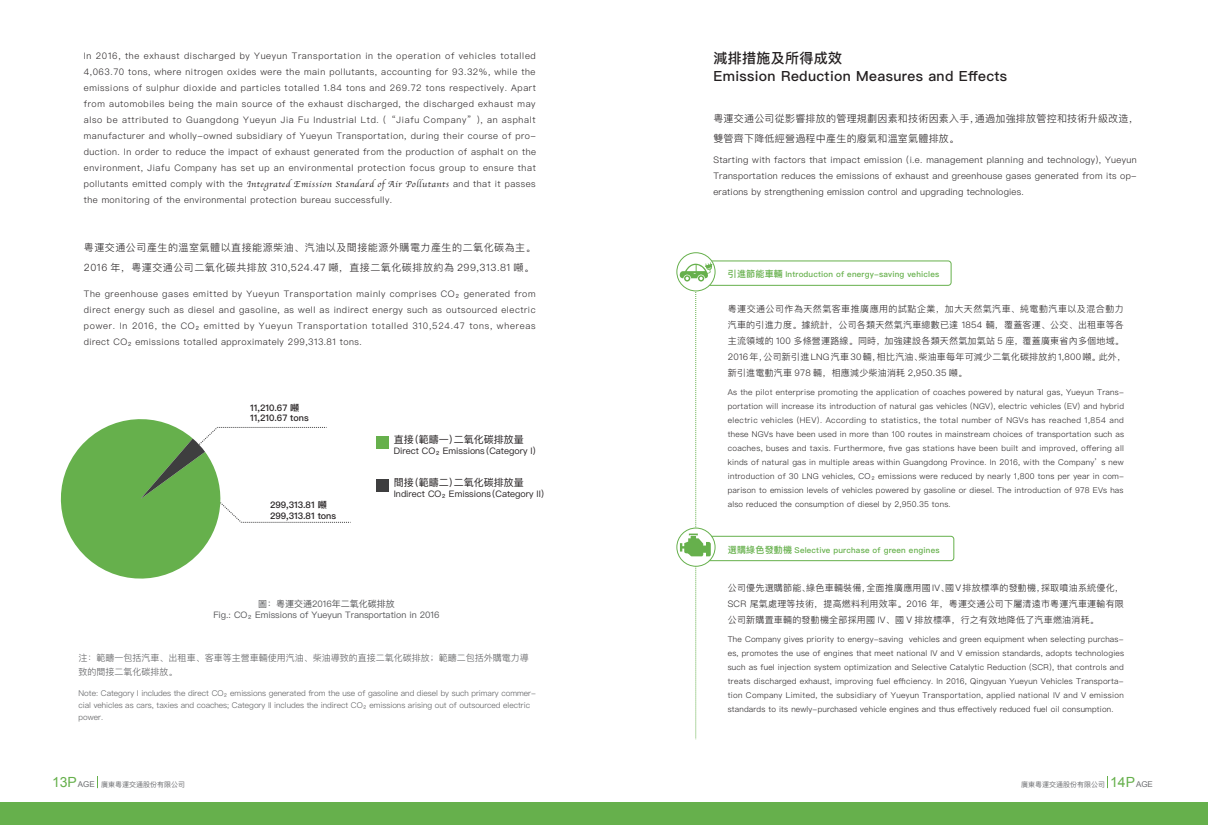
<style>
.page{position:relative;width:1208px;height:825px;background:#fff}
.page>*{position:absolute;margin:0;border:0;box-sizing:border-box;transform-origin:0 0}
.t1{font:500 14px/18px "Ping Fang SC";letter-spacing:.025em;color:#231f20}
.t2{font:300 10px/20px "Ping Fang SC";letter-spacing:.05em;color:#231f20}
.t3{font:300 10px/20px "Ping Fang SC";letter-spacing:.025em;color:#231f20}
.t4{font:10px "Ping Fang SC";color:#231f20}
.t5{font:300 9px/16px "Ping Fang SC";letter-spacing:.025em;color:#231f20;text-align:justify}
.t6{font:9px/10.8px "Ping Fang SC";color:#57585a;text-align:center}
.t7{font:300 9px/14px "Ping Fang SC";color:#57585a}
.t8{font:9px "Ping Fang SC";color:#231f20}
.t9{font:500 9px/10.8px "Ping Fang SC";color:#231f20}
.t10{font:300 8px/14px "Ping Fang SC";letter-spacing:.025em;color:#231f20;text-align:justify}
.t11{font:300 8px/12px "Ping Fang SC";color:#57585a}
.t12{font:500 8px "Ping Fang SC";letter-spacing:.025em;color:#66b04c}
.t13{font:7px "Ping Fang SC";color:#6c6d70}
.s1{font-family:"Apple Chancery";font-weight:400}
.s2{font-size:9px}
.s3{font-family:"Arial";font-size:14px;color:#66b04c}
.s4{font-family:"Arial";font-size:8px}
</style>
<div class="page">
<div style="left:0;top:802px;width:1208px;height:23px;background:#66b04c"></div>
<div style="left:695px;top:260px;width:256px;height:26px;border:1px solid #66b04c;border-radius:3px"></div>
<div style="left:677px;top:253px;width:38px;height:38px;background:#fff;border-radius:50%"></div>
<div style="left:676px;top:252px;width:39px;height:39px;border:1px solid #66b04c;border-radius:50%"></div>
<div style="left:695px;top:536px;width:259px;height:25px;border:1px solid #66b04c;border-radius:3px"></div>
<div style="left:676px;top:527px;width:39px;height:40px;border:1px solid #66b04c;border-radius:50%"></div>
<svg style="left:678px;top:262px;width:34px;height:478px"></svg>
<svg style="left:60px;top:419px;width:291px;height:160px"></svg>
<div style="left:376px;top:479px;width:13px;height:13px;background:#3e3e3f"></div>
<div style="left:376px;top:436px;width:13px;height:13px;background:#66b04c"></div>
<p class="t5" style="left:84px;top:47px;width:454px">In 2016, the exhaust discharged by Yueyun Transportation in the operation of vehicles totalled 4,063.70 tons, where nitrogen oxides were the main pollutants, accounting for 93.32%, while the emissions of sulphur dioxide and particles totalled 1.84 tons and 269.72 tons respectively. Apart from automobiles being the main source of the exhaust discharged, the discharged exhaust may also be attributed to Guangdong Yueyun Jia Fu Industrial Ltd. ( “Jiafu Company” ), an asphalt manufacturer and wholly-owned subsidiary of Yueyun Transportation, during their course of pro&shy;duction. In order to reduce the impact of exhaust generated from the production of asphalt on the environment, Jiafu Company has set up an environmental protection focus group to ensure that pollutants emitted comply with the <span class="s1">Integrated Emission Standard of Air Pollutants</span> and that it passes the monitoring of the environmental protection bureau successfully.</p>
<p class="t2" style="left:84px;top:237px;width:453px">粵運交通公司產生的溫室氣體以直接能源柴油、汽油以及間接能源外購電力產生的二氧化碳為主。<br>2016 年，粵運交通公司二氧化碳共排放 310,524.47 噸，直接二氧化碳排放約為 299,313.81 噸。</p>
<p class="t5" style="left:84px;top:285px;width:453px">The greenhouse gases emitted by Yueyun Transportation mainly comprises CO₂ generated from direct energy such as diesel and gasoline, as well as indirect energy such as outsourced electric power. In 2016, the CO₂ emitted by Yueyun Transportation totalled 310,524.47 tons, whereas direct CO₂ emissions totalled approximately 299,313.81 tons.</p>
<p class="t9" style="left:250px;top:402px;width:60px">11,210.67 噸<br>11,210.67 tons</p>
<p class="t9" style="left:270px;top:499px;width:68px">299,313.81 噸<br>299,313.81 tons</p>
<p class="t4" style="left:394px;top:433px;width:131px">直接（範疇一）二氧化碳排放量</p>
<p class="t8" style="left:394px;top:445px;width:149px">Direct CO₂ Emissions（Category I）</p>
<p class="t4" style="left:394px;top:476px;width:131px">間接（範疇二）二氧化碳排放量</p>
<p class="t8" style="left:394px;top:488px;width:157px">Indirect CO₂ Emissions（Category II）</p>
<p class="t6" style="left:213px;top:599px;width:228px">圖：粵運交通2016年二氧化碳排放<br>Fig.: CO₂ Emissions of Yueyun Transportation in 2016</p>
<p class="t7" style="left:79px;top:651px;width:452px">注：範疇一包括汽車、出租車、客車等主營車輛使用汽油、柴油導致的直接二氧化碳排放；範疇二包括外購電力導致的間接二氧化碳排放。</p>
<p class="t11" style="left:79px;top:687px;width:459px">Note: Category I includes the direct CO₂ emissions generated from the use of gasoline and diesel by such primary commer&shy;cial vehicles as cars, taxies and coaches; Category II includes the indirect CO₂ emissions arising out of outsourced electric power.</p>
<h1 class="t1" style="left:713px;top:49px;width:295px">減排措施及所得成效<br>Emission Reduction Measures and Effects</h1>
<p class="t3" style="left:713px;top:108px;width:427px">粵運交通公司從影響排放的管理規劃因素和技術因素入手，通過加強排放管控和技術升級改造，雙管齊下降低經營過程中產生的廢氣和溫室氣體排放。</p>
<p class="t5" style="left:713px;top:151px;width:425px">Starting with factors that impact emission (i.e. management planning and technology), Yueyun Transportation reduces the emissions of exhaust and greenhouse gases generated from its op&shy;erations by strengthening emission control and upgrading technologies.</p>
<p class="t12" style="left:728px;top:270px;width:213px"><span class="s2">引進節能車輛</span> Introduction of energy-saving vehicles</p>
<p class="t5" style="left:728px;top:300px;width:400px;text-align:left">粵運交通公司作為天然氣客車推廣應用的試點企業，加大天然氣汽車、純電動汽車以及混合動力汽車的引進力度。據統計，公司各類天然氣汽車總數已達 1854 輛，覆蓋客運、公交、出租車等各主流領域的 100 多條營運路線。同時，加強建設各類天然氣加氣站 5 座，覆蓋廣東省內多個地域。2016年，公司新引進LNG汽車30輛，相比汽油、柴油車每年可減少二氧化碳排放約1,800噸。此外，新引進電動汽車 978 輛，相應減少柴油消耗 2,950.35 噸。</p>
<p class="t10" style="left:728px;top:385px;width:398px">As the pilot enterprise promoting the application of coaches powered by natural gas, Yueyun Trans&shy;portation will increase its introduction of natural gas vehicles (NGV), electric vehicles (EV) and hybrid electric vehicles (HEV). According to statistics, the total number of NGVs has reached 1,854 and these NGVs have been used in more than 100 routes in mainstream choices of transportation such as coaches, buses and taxis. Furthermore, five gas stations have been built and improved, offering all kinds of natural gas in multiple areas within Guangdong Province. In 2016, with the Company’ s new introduction of 30 LNG vehicles, CO₂ emissions were reduced by nearly 1,800 tons per year in com&shy;parison to emission levels of vehicles powered by gasoline or diesel. The introduction of 978 EVs has also reduced the consumption of diesel by 2,950.35 tons.</p>
<p class="t12" style="left:728px;top:545px;width:213px"><span class="s2">選購綠色發動機</span> Selective purchase of green engines</p>
<p class="t5" style="left:728px;top:579px;width:398px">公司優先選購節能、綠色車輛裝備，全面推廣應用國IV、國V排放標準的發動機，採取噴油系統優化，SCR 尾氣處理等技術，提高燃料利用效率。2016 年，粵運交通公司下屬清遠市粵運汽車運輸有限公司新購置車輛的發動機全部採用國 IV、國 V 排放標準，行之有效地降低了汽車燃油消耗。</p>
<p class="t10" style="left:728px;top:632px;width:398px">The Company gives priority to energy-saving vehicles and green equipment when selecting purchas&shy;es, promotes the use of engines that meet national IV and V emission standards, adopts technologies such as fuel injection system optimization and Selective Catalytic Reduction (SCR), that controls and treats discharged exhaust, improving fuel efficiency. In 2016, Qingyuan Yueyun Vehicles Transporta&shy;tion Company Limited, the subsidiary of Yueyun Transportation, applied national IV and V emission standards to its newly-purchased vehicle engines and thus effectively reduced fuel oil consumption.</p>
<p class="t13" style="left:52px;top:780px;width:135px"><span class="s3">13P</span><span class="s4">AGE</span> 廣東粵運交通股份有限公司</p>
<p class="t13" style="left:1021px;top:780px;width:133px">廣東粵運交通股份有限公司 <span class="s3">14P</span><span class="s4">AGE</span></p>
</div>
